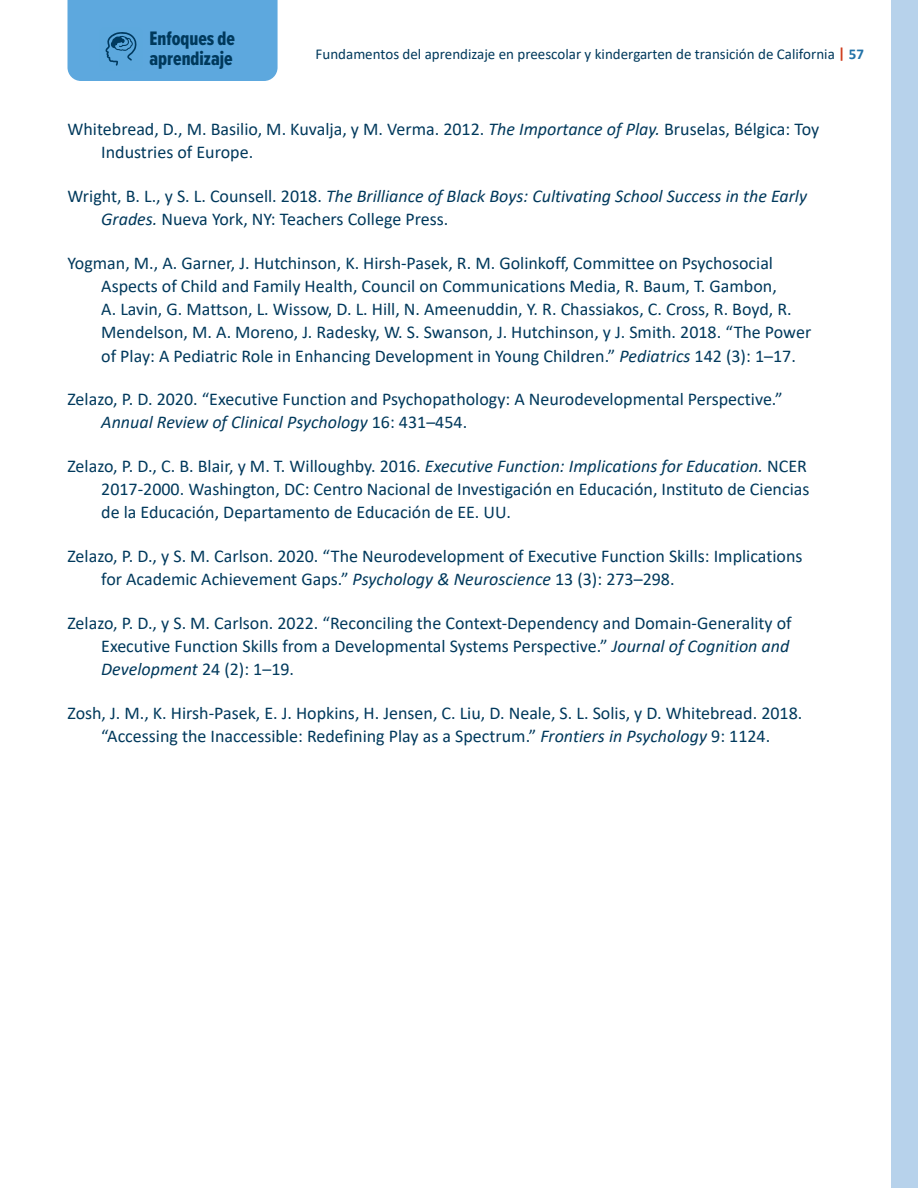
<style>
.page{position:relative;width:918px;height:1188px;background:#fff}
.page>*{position:absolute;margin:0;border:0;box-sizing:border-box;transform-origin:0 0}
.t1{font:20.25px/20.2px "Proxima Nova Ex Cn Extrabld";color:#00395c}
.t2{font:18px/23.2px "Calibri";color:#00395c}
.t3{font:italic 18px/23.2px "Calibri";color:#00395c}
.t4{font:15px "Calibri";color:#00395c}
.s1{font-weight:700;color:#cf3d1d}
.s2{font-weight:700;color:#2272a8}
.s3{font-style:italic}
.s4{font-style:normal}
</style>
<div class="page">
<div style="left:68px;top:0;width:210px;height:81px;background:#5da8de"></div>
<div style="left:891px;top:0;width:27px;height:1188px;background:#b7d2eb"></div>
<p class="t1" style="left:150px;top:28px;width:87px">Enfoques de aprendizaje</p>
<p class="t4" style="left:316px;top:43px;width:550px">Fundamentos del aprendizaje en preescolar y kindergarten de transición de California <span class="s1">|</span> <span class="s2">57</span></p>
<p class="t2" style="left:101px;top:117px;width:719px;text-indent:-34px">Whitebread, D., M. Basilio, M. Kuvalja, y M. Verma. 2012. <span class="s3">The Importance of Play.</span> Bruselas, Bélgica: Toy<br>Industries of Europe.</p>
<p class="t3" style="left:101px;top:183px;width:707px;text-indent:-34px"><span class="s4">Wright, B. L., y S. L. Counsell. 2018.</span> The Brilliance of Black Boys: Cultivating School Success in the Early<br>Grades. <span class="s4">Nueva York, NY: Teachers College Press.</span></p>
<p class="t2" style="left:101px;top:250px;width:712px;text-indent:-34px">Yogman, M., A. Garner, J. Hutchinson, K. Hirsh-Pasek, R. M. Golinkoff, Committee on Psychosocial Aspects of Child and Family Health, Council on Communications Media, R. Baum, T. Gambon,<br>A. Lavin, G. Mattson, L. Wissow, D. L. Hill, N. Ameenuddin, Y. R. Chassiakos, C. Cross, R. Boyd, R.<br>Mendelson, M. A. Moreno, J. Radesky, W. S. Swanson, J. Hutchinson, y J. Smith. 2018. “The Power of Play: A Pediatric Role in Enhancing Development in Young Children.” <span class="s3">Pediatrics</span> 142 (3): 1–17.</p>
<p class="t2" style="left:101px;top:387px;width:683px;text-indent:-34px">Zelazo, P. D. 2020. “Executive Function and Psychopathology: A Neurodevelopmental Perspective.”<br><span class="s3">Annual Review of Clinical Psychology</span> 16: 431–454.</p>
<p class="t2" style="left:101px;top:454px;width:710px;text-indent:-34px">Zelazo, P. D., C. B. Blair, y M. T. Willoughby. 2016. <span class="s3">Executive Function: Implications for Education.</span> NCER<br>2017-2000. Washington, DC: Centro Nacional de Investigación en Educación, Instituto de Ciencias de la Educación, Departamento de Educación de EE. UU.</p>
<p class="t2" style="left:101px;top:544px;width:703px;text-indent:-34px">Zelazo, P. D., y S. M. Carlson. 2020. “The Neurodevelopment of Executive Function Skills: Implications for Academic Achievement Gaps.” <span class="s3">Psychology &amp; Neuroscience</span> 13 (3): 273–298.</p>
<p class="t2" style="left:101px;top:611px;width:692px;text-indent:-34px">Zelazo, P. D., y S. M. Carlson. 2022. “Reconciling the Context-Dependency and Domain-Generality of<br>Executive Function Skills from a Developmental Systems Perspective.” <span class="s3">Journal of Cognition and<br>Development</span> 24 (2): 1–19.</p>
<p class="t2" style="left:68px;top:701px;width:736px;text-align:center">Zosh, J. M., K. Hirsh-Pasek, E. J. Hopkins, H. Jensen, C. Liu, D. Neale, S. L. Solis, y D. Whitebread. 2018. “Accessing the Inaccessible: Redefining Play as a Spectrum.” <span class="s3">Frontiers in Psychology</span> 9: 1124.</p>
</div>
